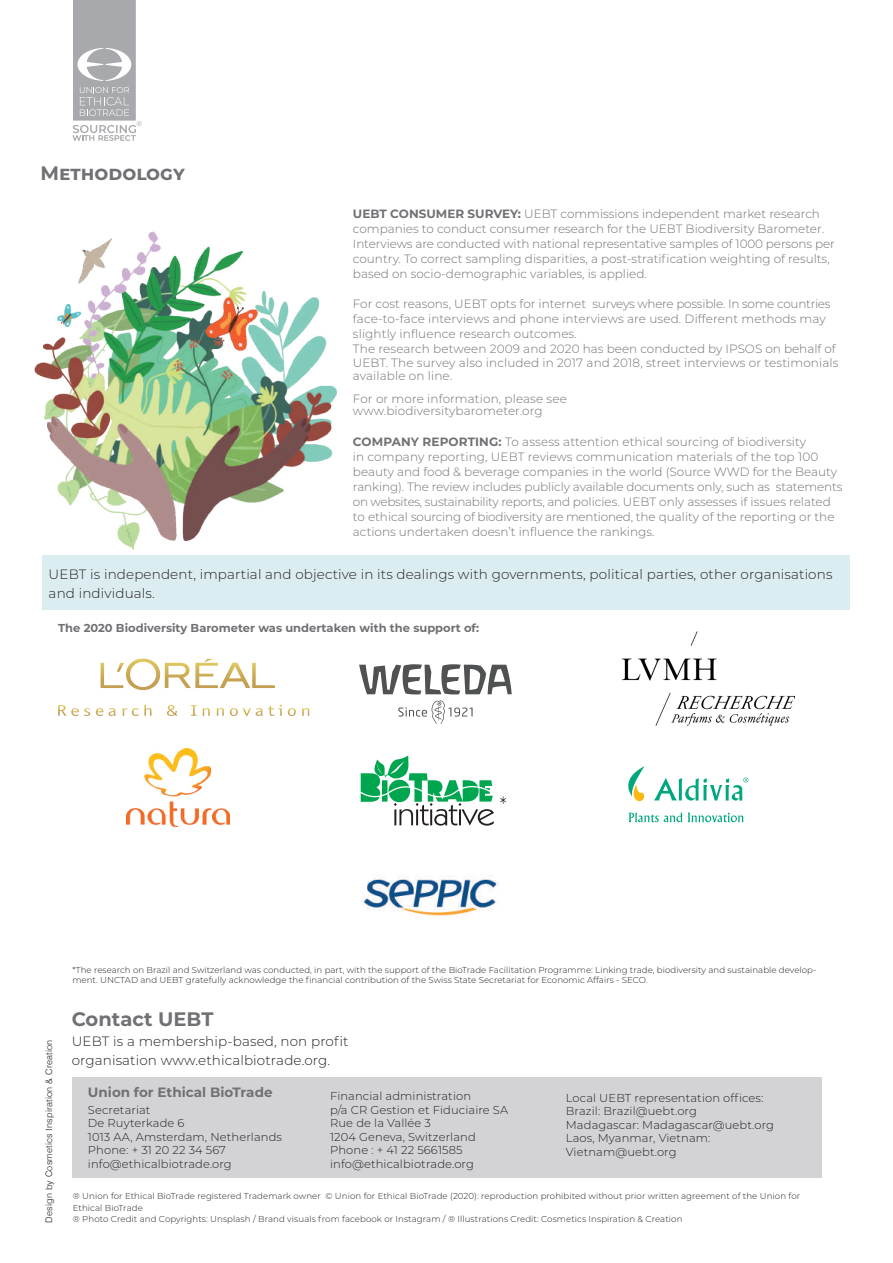
<style>
.page{position:relative;width:893px;height:1263px;background:#fff}
.page>*{position:absolute;margin:0;border:0;box-sizing:border-box;transform-origin:0 0}
.t1{font:700 19.5px "Montserrat";color:#717074}
.t2{font:300 13.5px/19.5px "Montserrat";letter-spacing:.01em;color:#231f20}
.t3{font:700 13.5px "Montserrat";color:#717074}
.t4{font:300 12px/15px "Montserrat";color:#717074}
.t5{font:300 11.55px/13.5px "Montserrat";letter-spacing:.01em;color:#231f20}
.t6{font:700 11.55px "Montserrat";color:#717074}
.t7{font:300 9px "Helvetica";letter-spacing:.02em;color:#231f20}
.t8{font:300 8.7px/10.4px "Montserrat";letter-spacing:.005em;color:#231f20}
.t9{font:300 8.55px/11.6px "Montserrat";letter-spacing:.01em;color:#231f20}
.s1{font-weight:700}
</style>
<div class="page">
<svg style="left:72px;top:0;width:70px;height:141px"></svg>
<div style="left:43px;top:555px;width:807px;height:54px;background:#dbedf1"></div>
<div style="left:72px;top:1077px;width:749px;height:101px;background:#d3d3d6"></div>
<svg style="left:628px;top:766px;width:17px;height:36px"></svg>
<svg style="left:654px;top:777px;width:94px;height:23px"></svg>
<svg style="left:629px;top:812px;width:53px;height:10px"></svg>
<svg style="left:688px;top:813px;width:55px;height:9px"></svg>
<svg style="left:58px;top:705px;width:32px;height:11px"></svg>
<svg style="left:96px;top:708px;width:7px;height:8px"></svg>
<svg style="left:109px;top:708px;width:7px;height:8px"></svg>
<svg style="left:122px;top:704px;width:29px;height:12px"></svg>
<svg style="left:167px;top:705px;width:10px;height:11px"></svg>
<svg style="left:191px;top:705px;width:19px;height:11px"></svg>
<svg style="left:216px;top:708px;width:8px;height:8px"></svg>
<svg style="left:230px;top:705px;width:52px;height:11px"></svg>
<svg style="left:288px;top:708px;width:8px;height:8px"></svg>
<svg style="left:302px;top:708px;width:7px;height:8px"></svg>
<svg style="left:101px;top:659px;width:174px;height:31px"></svg>
<img style="left:361px;top:875px;width:138px;height:41px">
<img style="left:623px;top:631px;width:172px;height:94px">
<img style="left:127px;top:749px;width:103px;height:77px">
<svg style="left:361px;top:755px;width:133px;height:71px"></svg>
<svg style="left:500px;top:796px;width:6px;height:8px"></svg>
<svg style="left:398px;top:700px;width:75px;height:24px"></svg>
<svg style="left:359px;top:664px;width:153px;height:30px"></svg>
<img style="left:34px;top:231px;width:302px;height:318px">
<h1 class="t1" style="left:41px;top:159px;width:146px">Methodology</h1>
<p class="t4" style="left:353px;top:206px;width:483px"><span class="s1">UEBT CONSUMER SURVEY:</span> UEBT commissions independent market research companies to conduct consumer research for the UEBT Biodiversity Barometer.<br>Interviews are conducted with national representative samples of 1000 persons per country. To correct sampling disparities, a post-stratification weighting of results, based on socio-demographic variables, is applied.</p>
<p class="t4" style="left:353px;top:296px;width:484px">For cost reasons, UEBT opts for internet surveys where possible. In some countries face-to-face interviews and phone interviews are used. Different methods may slightly influence research outcomes.<br>The research between 2009 and 2020 has been conducted by IPSOS on behalf of</p>
<p class="t4" style="left:353px;top:355px;width:487px;line-height:13.5px">UEBT. The survey also included in 2017 and 2018, street interviews or testimonials available on line.</p>
<p class="t4" style="left:353px;top:392px;width:215px;line-height:12px">For or more information, please see www.biodiversitybarometer.org</p>
<p class="t4" style="left:353px;top:434px;width:491px"><span class="s1">COMPANY REPORTING:</span> To assess attention ethical sourcing of biodiversity<br>in company reporting, UEBT reviews communication materials of the top 100 beauty and food &amp; beverage companies in the world (Source WWD for the Beauty ranking). The review includes publicly available documents only, such as statements on websites, sustainability reports, and policies. UEBT only assesses if issues related to ethical sourcing of biodiversity are mentioned, the quality of the reporting or the actions undertaken doesn’t influence the rankings.</p>
<p class="t2" style="left:49px;top:563px;width:785px">UEBT is independent, impartial and objective in its dealings with governments, political parties, other organisations and individuals.</p>
<p class="t6" style="left:58px;top:620px;width:423px">The 2020 Biodiversity Barometer was undertaken with the support of:</p>
<p class="t7" style="left:41px;top:1222px;width:184px;rotate:-90deg">Design by Cosmetics Inspiration &amp; Creation</p>
<p class="t8" style="left:72px;top:964px;width:746px">*The research on Brazil and Switzerland was conducted, in part, with the support of the BioTrade Facilitation Programme: Linking trade, biodiversity and sustainable develop&shy;ment. UNCTAD and UEBT gratefully acknowledge the financial contribution of the Swiss State Secretariat for Economic Affairs - SECO.</p>
<h1 class="t1" style="left:72px;top:1005px;width:143px">Contact UEBT</h1>
<p class="t2" style="left:72px;top:1031px;width:278px">UEBT is a membership-based, non profit organisation www.ethicalbiotrade.org.</p>
<p class="t3" style="left:88px;top:1083px;width:186px">Union for Ethical BioTrade</p>
<p class="t5" style="left:88px;top:1102px;width:196px">Secretariat<br>De Ruyterkade 6<br>1013 AA, Amsterdam, Netherlands<br>Phone: + 31 20 22 34 567 info@ethicalbiotrade.org</p>
<p class="t5" style="left:330px;top:1089px;width:178px">Financial administration<br>p/a CR Gestion et Fiduciaire SA<br>Rue de la Vallée 3<br>1204 Geneva, Switzerland<br>Phone : + 41 22 5661585 info@ethicalbiotrade.org</p>
<p class="t5" style="left:566px;top:1090px;width:210px">Local UEBT representation offices:<br>Brazil: Brazil@uebt.org<br>Madagascar: Madagascar@uebt.org<br>Laos, Myanmar, Vietnam:<br>Vietnam@uebt.org</p>
<p class="t9" style="left:73px;top:1190px;width:729px">® Union for Ethical BioTrade registered Trademark owner © Union for Ethical BioTrade (2020): reproduction prohibited without prior written agreement of the Union for<br>Ethical BioTrade<br>® Photo Credit and Copyrights: Unsplash / Brand visuals from facebook or Instagram / ® Illustrations Credit: Cosmetics Inspiration &amp; Creation</p>
</div>
